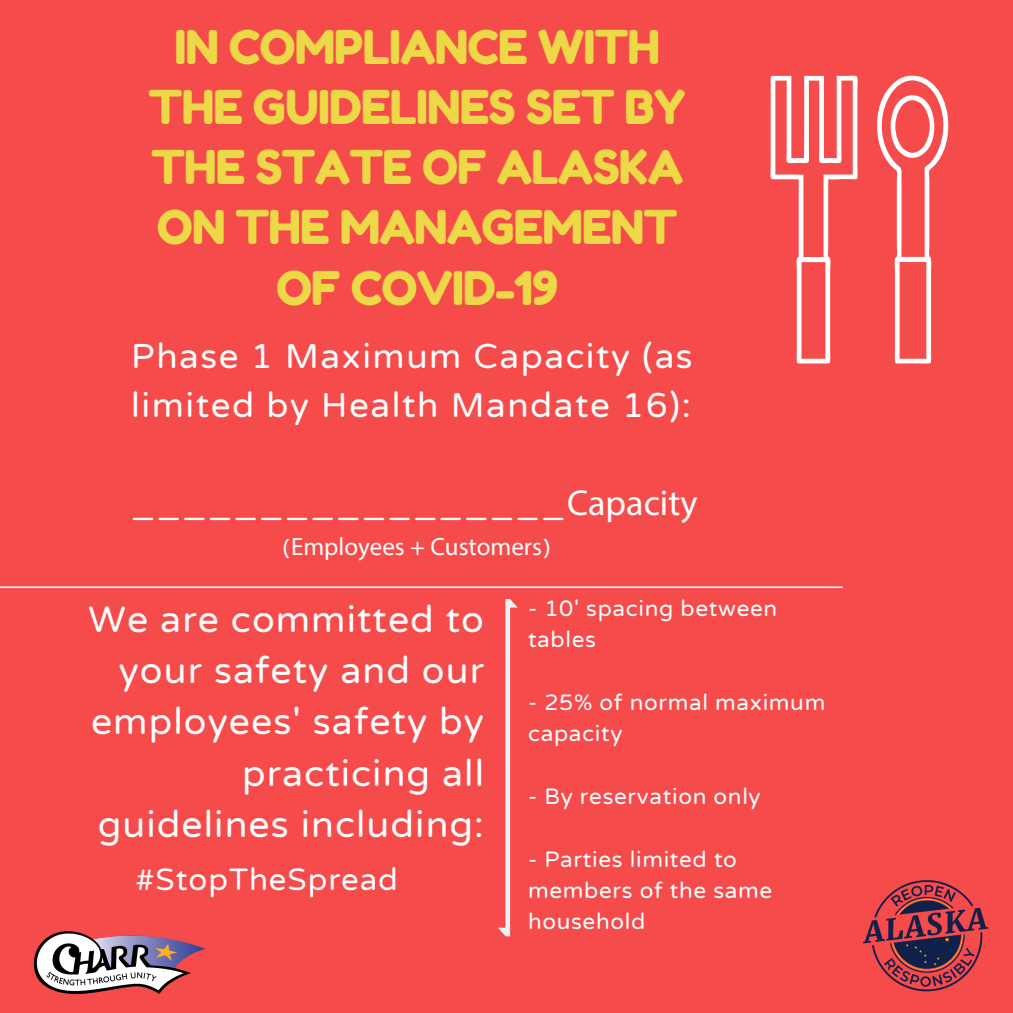
<style>
.page{position:relative;width:1013px;height:1013px;background:#fff}
.page>*{position:absolute;margin:0;border:0;box-sizing:border-box;transform-origin:0 0}
.t1{font:46.5px/60.1px "Fredoka One";letter-spacing:-.02em;color:#edd947;text-align:center}
.t2{font:37.38px/51.2px "Varela Round";letter-spacing:.03em;color:#fff;text-align:right}
.t3{font:36.25px "Varela Round";color:#fff}
.t4{font:35px/48.5px "Varela Round";letter-spacing:.045em;color:#fff}
.t5{font:31.12px "Varela Round";letter-spacing:.03em;color:#fff}
.t6{font:25px "Myriad Hebrew";color:#fff}
.t7{font:22.5px/31.2px "Varela Round";letter-spacing:.03em;color:#fff}
.s1{font-family:"Myriad Hebrew"}
</style>
<div class="page">
<div style="left:0;top:0;width:1012px;height:1012px;background:#f64b4b"></div>
<svg style="left:770px;top:76px;width:87px;height:287px"></svg>
<svg style="left:877px;top:76px;width:71px;height:287px"></svg>
<svg style="left:0;top:586px;width:842px;height:2px;background:#fcd4d4"></svg>
<svg style="left:498px;top:599px;width:19px;height:337px"></svg>
<img style="left:33px;top:931px;width:172px;height:63px">
<img style="left:863px;top:880px;width:126px;height:112px">
<h1 class="t1" style="left:149px;top:17px;width:538px">IN COMPLIANCE WITH<br>THE GUIDELINES SET BY<br>THE STATE OF ALASKA<br>ON THE MANAGEMENT<br>OF COVID-19</h1>
<h3 class="t4" style="left:131px;top:333px;width:563px">Phase 1 Maximum Capacity (as limited by Health Mandate 16):</h3>
<h3 class="t3" style="left:131px;top:481px;width:567px">_________________<span class="s1">Capacity</span></h3>
<p class="t6" style="left:282px;top:533px;width:270px">(Employees + Customers)</p>
<p class="t7" style="left:528px;top:593px;width:251px">- 10' spacing between tables</p>
<h2 class="t2" style="left:88px;top:594px;width:397px">We are committed to your safety and our employees' safety by practicing all guidelines including:</h2>
<p class="t7" style="left:528px;top:687px;width:299px">- 25% of normal maximum capacity</p>
<p class="t7" style="left:528px;top:781px;width:234px">- By reservation only</p>
<h3 class="t5" style="left:135px;top:861px;width:264px">#StopTheSpread</h3>
<p class="t7" style="left:528px;top:844px;width:246px">- Parties limited to members of the same household</p>
</div>
